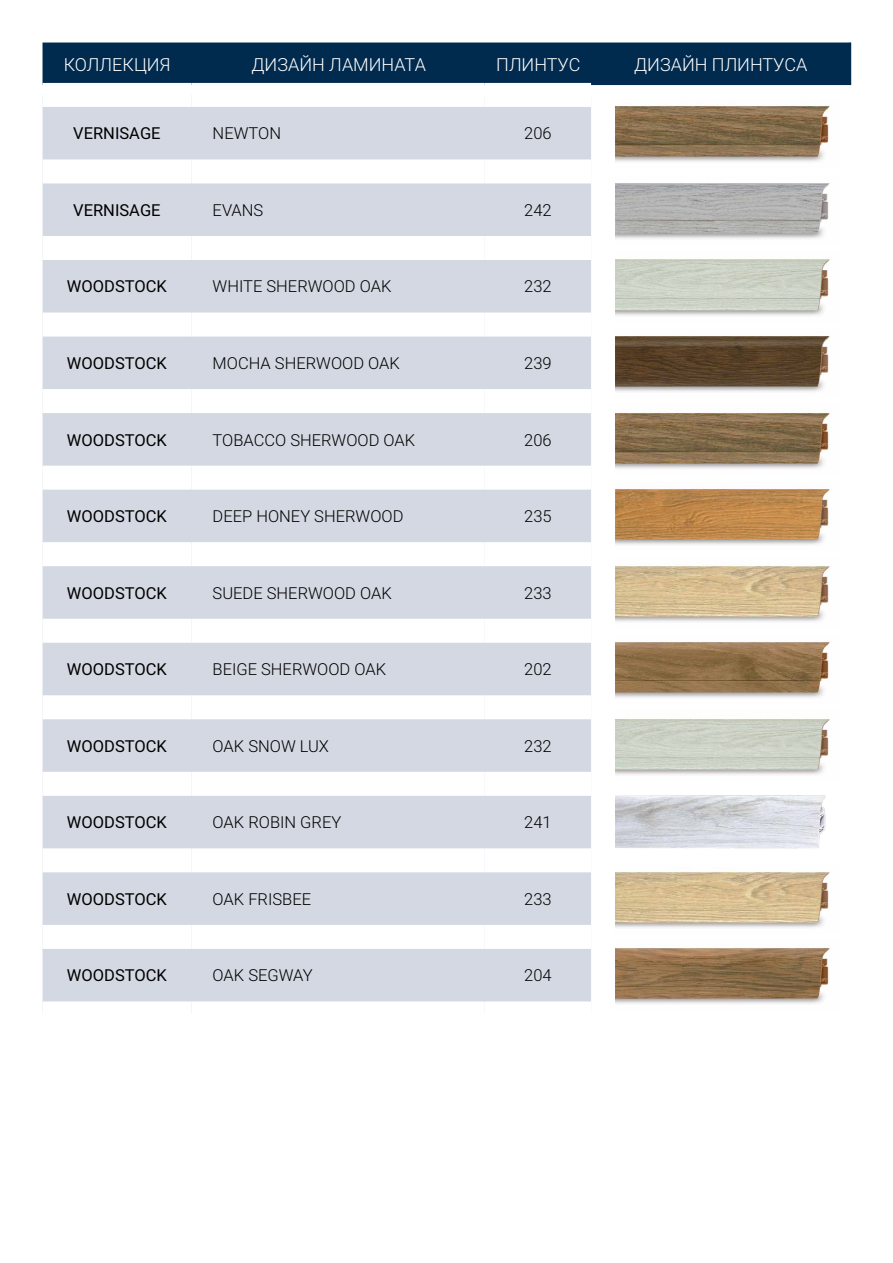
<style>
.page{position:relative;width:893px;height:1263px;background:#fff}
.page>*{position:absolute;margin:0;border:0;box-sizing:border-box;transform-origin:0 0}
.t1{font:300 18px "Roboto";color:#fff}
.t2{font:300 16.5px "Roboto";color:#000}
.t3{font:16.5px "Roboto";color:#000}
</style>
<div class="page">
<div style="left:43px;top:43px;width:807px;height:42px;background:#002a4e"></div>
<hr style="left:850px;top:43px;width:1px;height:42px;background:#002a4e">
<div style="left:43px;top:107px;width:548px;height:894px;background:#d3d8e2"></div>
<div style="left:191px;top:83px;width:294px;height:24px;background:#fff"></div>
<div style="left:485px;top:83px;width:106px;height:24px;background:#fff"></div>
<div style="left:191px;top:236px;width:294px;height:24px;background:#fff"></div>
<div style="left:485px;top:236px;width:106px;height:24px;background:#fff"></div>
<div style="left:191px;top:313px;width:294px;height:24px;background:#fff"></div>
<div style="left:485px;top:313px;width:106px;height:24px;background:#fff"></div>
<div style="left:191px;top:389px;width:294px;height:24px;background:#fff"></div>
<div style="left:485px;top:389px;width:106px;height:24px;background:#fff"></div>
<div style="left:191px;top:466px;width:294px;height:24px;background:#fff"></div>
<div style="left:485px;top:466px;width:106px;height:24px;background:#fff"></div>
<div style="left:191px;top:542px;width:294px;height:24px;background:#fff"></div>
<div style="left:485px;top:542px;width:106px;height:24px;background:#fff"></div>
<div style="left:191px;top:619px;width:294px;height:24px;background:#fff"></div>
<div style="left:485px;top:619px;width:106px;height:24px;background:#fff"></div>
<div style="left:191px;top:695px;width:294px;height:24px;background:#fff"></div>
<div style="left:485px;top:695px;width:106px;height:24px;background:#fff"></div>
<div style="left:191px;top:772px;width:294px;height:24px;background:#fff"></div>
<div style="left:485px;top:772px;width:106px;height:24px;background:#fff"></div>
<div style="left:191px;top:848px;width:294px;height:24px;background:#fff"></div>
<div style="left:485px;top:848px;width:106px;height:24px;background:#fff"></div>
<div style="left:191px;top:925px;width:294px;height:24px;background:#fff"></div>
<div style="left:485px;top:925px;width:106px;height:24px;background:#fff"></div>
<div style="left:191px;top:159px;width:294px;height:24px;background:#fff"></div>
<div style="left:485px;top:159px;width:106px;height:24px;background:#fff"></div>
<div style="left:43px;top:83px;width:148px;height:24px;background:#fff"></div>
<div style="left:43px;top:159px;width:148px;height:24px;background:#fff"></div>
<div style="left:43px;top:236px;width:148px;height:24px;background:#fff"></div>
<div style="left:43px;top:313px;width:148px;height:24px;background:#fff"></div>
<div style="left:43px;top:389px;width:148px;height:24px;background:#fff"></div>
<div style="left:43px;top:466px;width:148px;height:24px;background:#fff"></div>
<div style="left:43px;top:542px;width:148px;height:24px;background:#fff"></div>
<div style="left:43px;top:619px;width:148px;height:24px;background:#fff"></div>
<div style="left:43px;top:695px;width:148px;height:24px;background:#fff"></div>
<div style="left:43px;top:772px;width:148px;height:24px;background:#fff"></div>
<div style="left:43px;top:848px;width:148px;height:24px;background:#fff"></div>
<div style="left:43px;top:925px;width:148px;height:24px;background:#fff"></div>
<img style="left:615px;top:105px;width:215px;height:57px">
<img style="left:615px;top:183px;width:215px;height:56px">
<img style="left:615px;top:259px;width:215px;height:57px">
<img style="left:615px;top:335px;width:215px;height:57px">
<img style="left:615px;top:412px;width:215px;height:57px">
<img style="left:615px;top:489px;width:215px;height:56px">
<img style="left:615px;top:565px;width:215px;height:57px">
<img style="left:615px;top:642px;width:215px;height:56px">
<img style="left:615px;top:718px;width:215px;height:57px">
<img style="left:615px;top:795px;width:211px;height:54px">
<img style="left:615px;top:871px;width:215px;height:57px">
<img style="left:615px;top:947px;width:215px;height:57px">
<p class="t1" style="left:64px;top:52px;width:108px">КОЛЛЕКЦИЯ</p>
<p class="t1" style="left:252px;top:52px;width:176px">ДИЗАЙН ЛАМИНАТА</p>
<p class="t1" style="left:496px;top:52px;width:86px">ПЛИНТУС</p>
<p class="t1" style="left:634px;top:52px;width:175px">ДИЗАЙН ПЛИНТУСА</p>
<p class="t3" style="left:73px;top:122px;width:89px">VERNISAGE</p>
<p class="t2" style="left:213px;top:122px;width:12px">NEWT</p>
<p class="t2" style="left:258px;top:122px;width:21px">ON</p>
<p class="t2" style="left:524px;top:122px;width:29px">206</p>
<p class="t3" style="left:73px;top:198px;width:89px">VERNISAGE</p>
<p class="t2" style="left:213px;top:198px;width:11px">EVANS</p>
<p class="t2" style="left:524px;top:198px;width:29px">242</p>
<p class="t3" style="left:67px;top:275px;width:101px">WOODSTOCK</p>
<p class="t2" style="left:213px;top:275px;width:11px">WHITE</p>
<p class="t2" style="left:266px;top:275px;width:12px">SHERW</p>
<p class="t2" style="left:323px;top:275px;width:60px">OOD OAK</p>
<p class="t2" style="left:524px;top:275px;width:29px">232</p>
<p class="t3" style="left:67px;top:352px;width:101px">WOODSTOCK</p>
<p class="t2" style="left:213px;top:352px;width:37px">MOCHA</p>
<p class="t2" style="left:275px;top:352px;width:12px">SHERW</p>
<p class="t2" style="left:331px;top:352px;width:60px">OOD OAK</p>
<p class="t2" style="left:524px;top:352px;width:29px">239</p>
<p class="t3" style="left:67px;top:428px;width:101px">WOODSTOCK</p>
<p class="t2" style="left:213px;top:428px;width:43px">TOBACC</p>
<p class="t2" style="left:275px;top:428px;width:28px">O SHERW</p>
<p class="t2" style="left:346px;top:428px;width:60px">OOD OAK</p>
<p class="t2" style="left:524px;top:428px;width:29px">206</p>
<p class="t3" style="left:67px;top:505px;width:101px">WOODSTOCK</p>
<p class="t2" style="left:213px;top:505px;width:11px">DEEP</p>
<p class="t2" style="left:256px;top:505px;width:34px">HONEY</p>
<p class="t2" style="left:314px;top:505px;width:12px">SHERW</p>
<p class="t2" style="left:370px;top:505px;width:32px">OOD</p>
<p class="t2" style="left:524px;top:505px;width:29px">235</p>
<p class="t3" style="left:67px;top:581px;width:101px">WOODSTOCK</p>
<p class="t2" style="left:213px;top:581px;width:11px">SUEDE</p>
<p class="t2" style="left:267px;top:581px;width:12px">SHERW</p>
<p class="t2" style="left:323px;top:581px;width:60px">OOD OAK</p>
<p class="t2" style="left:524px;top:581px;width:29px">233</p>
<p class="t3" style="left:67px;top:658px;width:101px">WOODSTOCK</p>
<p class="t2" style="left:213px;top:658px;width:61px">BEIGE SHERW</p>
<p class="t2" style="left:317px;top:658px;width:60px">OOD OAK</p>
<p class="t2" style="left:524px;top:658px;width:29px">202</p>
<p class="t3" style="left:67px;top:734px;width:101px">WOODSTOCK</p>
<p class="t2" style="left:213px;top:734px;width:118px">OAK SNOWLUX</p>
<p class="t2" style="left:524px;top:734px;width:29px">232</p>
<p class="t3" style="left:67px;top:811px;width:101px">WOODSTOCK</p>
<p class="t2" style="left:213px;top:811px;width:47px">OAK ROB</p>
<p class="t2" style="left:280px;top:811px;width:63px">IN GREY</p>
<p class="t2" style="left:524px;top:811px;width:29px">241</p>
<p class="t3" style="left:67px;top:887px;width:101px">WOODSTOCK</p>
<p class="t2" style="left:213px;top:887px;width:45px">OAK FRIS</p>
<p class="t2" style="left:282px;top:887px;width:20px">BEE</p>
<p class="t2" style="left:524px;top:887px;width:29px">233</p>
<p class="t3" style="left:67px;top:964px;width:101px">WOODSTOCK</p>
<p class="t2" style="left:213px;top:964px;width:79px">OAK SEGWAY</p>
<p class="t2" style="left:524px;top:964px;width:29px">204</p>
</div>
